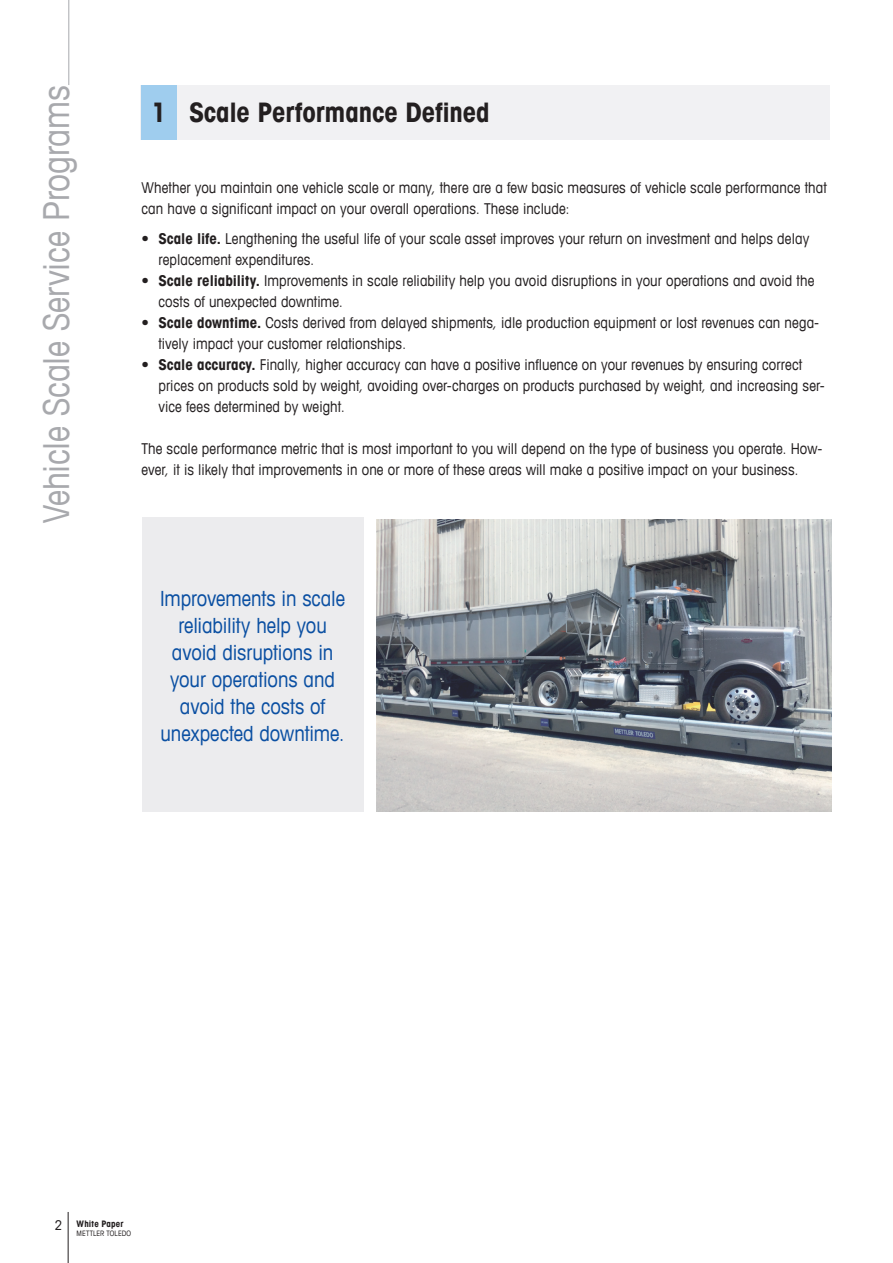
<style>
.page{position:relative;width:893px;height:1263px;background:#fff}
.page>*{position:absolute;margin:0;border:0;box-sizing:border-box;transform-origin:0 0}
.Vertical_Text_Grey_2{font:condensed 36px "Avant Garde Com";letter-spacing:-.01em;color:#a8a9ad}
._1_Subtitle_Bold_18{font:700 condensed 27px "Avant Garde Com";letter-spacing:-.005em;color:#231f20}
._14_Captions_8_10{font:condensed 21px/27px "Avant Garde Com";letter-spacing:-.005em;color:#0a4fa2;text-align:center}
._6_Running_Text_10_1{font:condensed 15px/21px "Avant Garde Com";letter-spacing:.005em;color:#231f20}
.t1{font:condensed 13.5px "Avant Garde Com";color:#231f20}
.t2{font:700 condensed 9px "Avant Garde Com";letter-spacing:.02em;color:#231f20}
.t3{font:condensed 7.5px "Avant Garde Com";letter-spacing:.015em;color:#231f20}
.s1{font-weight:700}
</style>
<div class="page">
<hr style="left:68px;top:1212px;width:1px;height:51px;background:#231f20">
<hr style="left:68px;top:0;width:1px;height:85px;background:#a8a9ad">
<div style="left:141px;top:85px;width:689px;height:54px;background:#ececee"></div>
<div style="left:142px;top:85px;width:35px;height:54px;background:#9fcdee"></div>
<div style="left:142px;top:518px;width:221px;height:294px;background:#ececee"></div>
<img style="left:377px;top:519px;width:454px;height:293px">
<p class="Vertical_Text_Grey_2" style="left:34px;top:523px;width:440px;rotate:-90deg">Vehicle Scale Service Programs</p>
<p class="_1_Subtitle_Bold_18" style="left:151px;top:95px;width:340px">1 Scale Performance Defined</p>
<p class="_6_Running_Text_10_1" style="left:141px;top:177px;width:687px">Whether you maintain one vehicle scale or many, there are a few basic measures of vehicle scale performance that can have a significant impact on your overall operations. These include:</p>
<p class="_6_Running_Text_10_1" style="left:158px;top:228px;width:652px;text-indent:-17px"><span class="s1">• Scale life.</span> Lengthening the useful life of your scale asset improves your return on investment and helps delay replacement expenditures.</p>
<p class="_6_Running_Text_10_1" style="left:158px;top:270px;width:657px;text-indent:-17px"><span class="s1">• Scale reliability.</span> Improvements in scale reliability help you avoid disruptions in your operations and avoid the costs of unexpected downtime.</p>
<p class="_6_Running_Text_10_1" style="left:158px;top:312px;width:662px;text-indent:-17px"><span class="s1">• Scale downtime.</span> Costs derived from delayed shipments, idle production equipment or lost revenues can nega&shy;tively impact your customer relationships.</p>
<p class="_6_Running_Text_10_1" style="left:158px;top:354px;width:668px;text-indent:-17px"><span class="s1">• Scale accuracy.</span> Finally, higher accuracy can have a positive influence on your revenues by ensuring correct prices on products sold by weight, avoiding over-charges on products purchased by weight, and increasing ser&shy;vice fees determined by weight.</p>
<p class="_6_Running_Text_10_1" style="left:141px;top:438px;width:682px">The scale performance metric that is most important to you will depend on the type of business you operate. How&shy;ever, it is likely that improvements in one or more of these areas will make a positive impact on your business.</p>
<p class="_14_Captions_8_10" style="left:160px;top:584px;width:186px">Improvements in scale reliability help you avoid disruptions in your operations and avoid the costs of unexpected downtime.</p>
<p class="t1" style="left:55px;top:1217px;width:9px">2</p>
<p class="t2" style="left:77px;top:1218px;width:48px">White Paper</p>
<p class="t3" style="left:77px;top:1229px;width:56px">METTLER TOLEDO</p>
</div>
